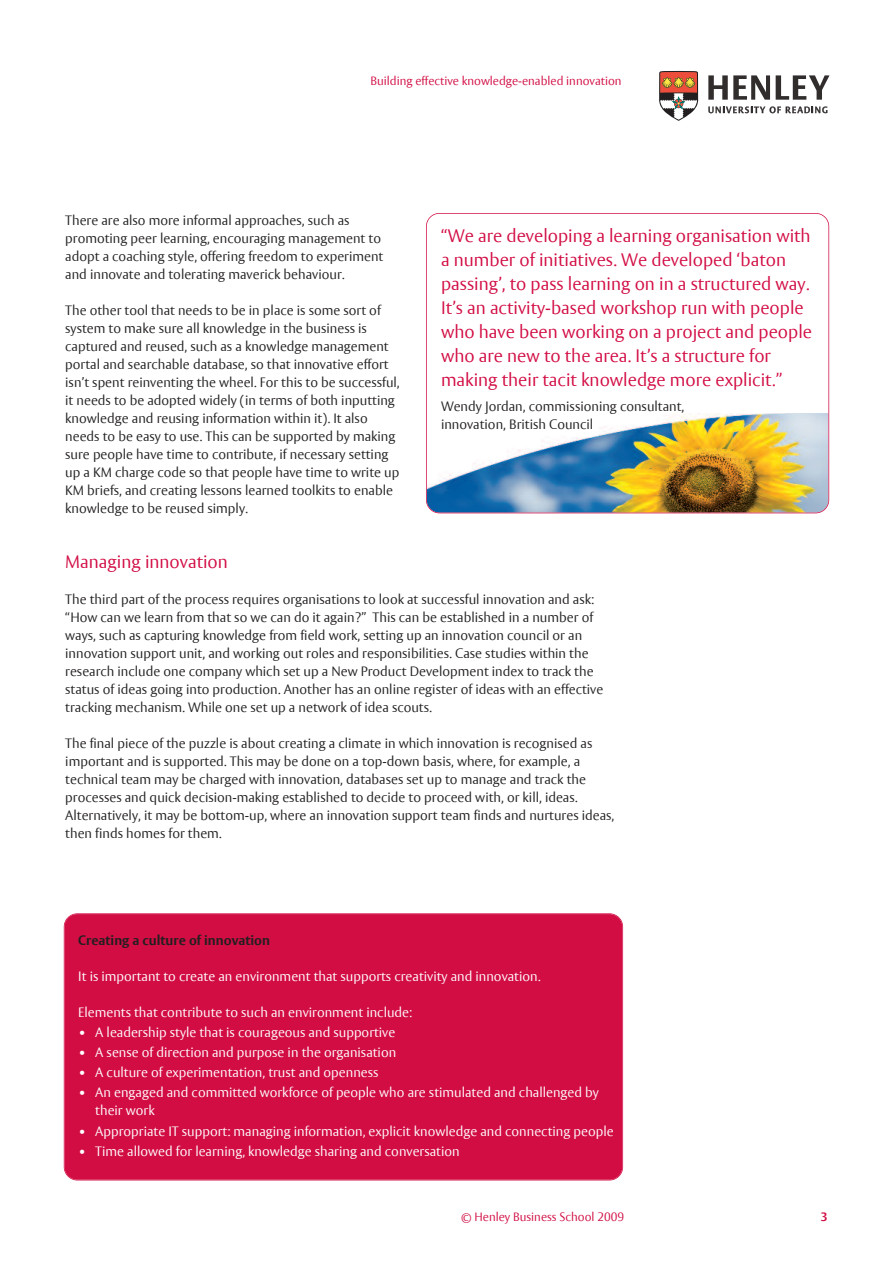
<style>
.page{position:relative;width:893px;height:1263px;background:#fff}
.page>*{position:absolute;margin:0;border:0;box-sizing:border-box;transform-origin:0 0}
.t1{font:18px/24px "Rdg Vesta";color:#d20d44}
.t2{font:13.5px/18px "Rdg Vesta";color:#231f20}
.t3{font:13.5px/18px "Rdg Vesta";color:#fff}
.t4{font:700 13.5px "Rdg Vesta";color:#231f20}
.t5{font:12px "Rdg Vesta";color:#d20d44}
.t6{font:700 12px "Rdg Vesta";color:#d20d44}
.s1{font-weight:700}
</style>
<div class="page">
<svg style="left:708px;top:75px;width:62px;height:25px"></svg>
<svg style="left:776px;top:75px;width:53px;height:25px"></svg>
<svg style="left:659px;top:70px;width:39px;height:51px"></svg>
<svg style="left:708px;top:106px;width:119px;height:7px"></svg>
<img style="left:427px;top:414px;width:401px;height:99px">
<div style="left:426px;top:213px;width:403px;height:300px;border:2px solid #d20d44;border-radius:14px"></div>
<div style="left:65px;top:914px;width:557px;height:266px;background:#d20d44;border-radius:13px"></div>
<div style="left:64px;top:913px;width:559px;height:267px;border:2px solid #d20d44;border-radius:14px"></div>
<p class="t5" style="left:370px;top:76px;width:253px">Building effective knowledge-enabled innovation</p>
<p class="t2" style="left:65px;top:212px;width:320px">There are also more informal approaches, such as promoting peer learning, encouraging management to adopt a coaching style, offering freedom to experiment and innovate and tolerating maverick behaviour.</p>
<p class="t2" style="left:65px;top:302px;width:336px">The other tool that needs to be in place is some sort of system to make sure all knowledge in the business is captured and reused, such as a knowledge management portal and searchable database, so that innovative effort isn’t spent reinventing the wheel. For this to be successful, it needs to be adopted widely (in terms of both inputting knowledge and reusing information within it). It also needs to be easy to use. This can be supported by making sure people have time to contribute, if necessary setting up a KM charge code so that people have time to write up KM briefs, and creating lessons learned toolkits to enable knowledge to be reused simply.</p>
<h1 class="t1" style="left:65px;top:551px;width:164px">Managing innovation</h1>
<p class="t2" style="left:65px;top:591px;width:540px">The third part of the process requires organisations to look at successful innovation and ask: “How can we learn from that so we can do it again?” This can be established in a number of ways, such as capturing knowledge from field work, setting up an innovation council or an innovation support unit, and working out roles and responsibilities. Case studies within the research include one company which set up a New Product Development index to track the status of ideas going into production. Another has an online register of ideas with an effective tracking mechanism. While one set up a network of idea scouts.</p>
<p class="t2" style="left:65px;top:735px;width:551px">The final piece of the puzzle is about creating a climate in which innovation is recognised as important and is supported. This may be done on a top-down basis, where, for example, a technical team may be charged with innovation, databases set up to manage and track the processes and quick decision-making established to decide to proceed with, or kill, ideas.<br>Alternatively, it may be bottom-up, where an innovation support team finds and nurtures ideas, then finds homes for them.</p>
<p class="t1" style="left:441px;top:225px;width:373px">“We are developing a learning organisation with a number of initiatives. We developed ‘baton passing’, to pass learning on in a structured way.<br>It’s an activity-based workshop run with people who have been working on a project and people who are new to the area. It’s a structure for making their tacit knowledge more explicit.”</p>
<p class="t2" style="left:441px;top:399px;width:245px">Wendy Jordan, commissioning consultant, innovation, British Council</p>
<p class="t4" style="left:78px;top:934px;width:193px">Creating a culture of innovation</p>
<p class="t3" style="left:78px;top:968px;width:464px">It is important to create an environment that supports creativity and innovation.</p>
<p class="t3" style="left:78px;top:1004px;width:335px">Elements that contribute to such an environment include:</p>
<p class="t3" style="left:78px;top:1024px;width:319px"><span class="s1">•</span> A leadership style that is courageous and supportive</p>
<p class="t3" style="left:78px;top:1044px;width:319px"><span class="s1">•</span> A sense of direction and purpose in the organisation</p>
<p class="t3" style="left:78px;top:1065px;width:302px"><span class="s1">•</span> A culture of experimentation, trust and openness</p>
<p class="t3" style="left:95px;top:1085px;width:505px;text-indent:-17px"><span class="s1">•</span> An engaged and committed workforce of people who are stimulated and challenged by their work</p>
<p class="t3" style="left:78px;top:1123px;width:537px"><span class="s1">•</span> Appropriate IT support: managing information, explicit knowledge and connecting people</p>
<p class="t3" style="left:78px;top:1143px;width:383px"><span class="s1">•</span> Time allowed for learning, knowledge sharing and conversation</p>
<p class="t5" style="left:461px;top:1211px;width:164px">© Henley Business School 2009</p>
<p class="t6" style="left:821px;top:1211px;width:8px">3</p>
</div>
